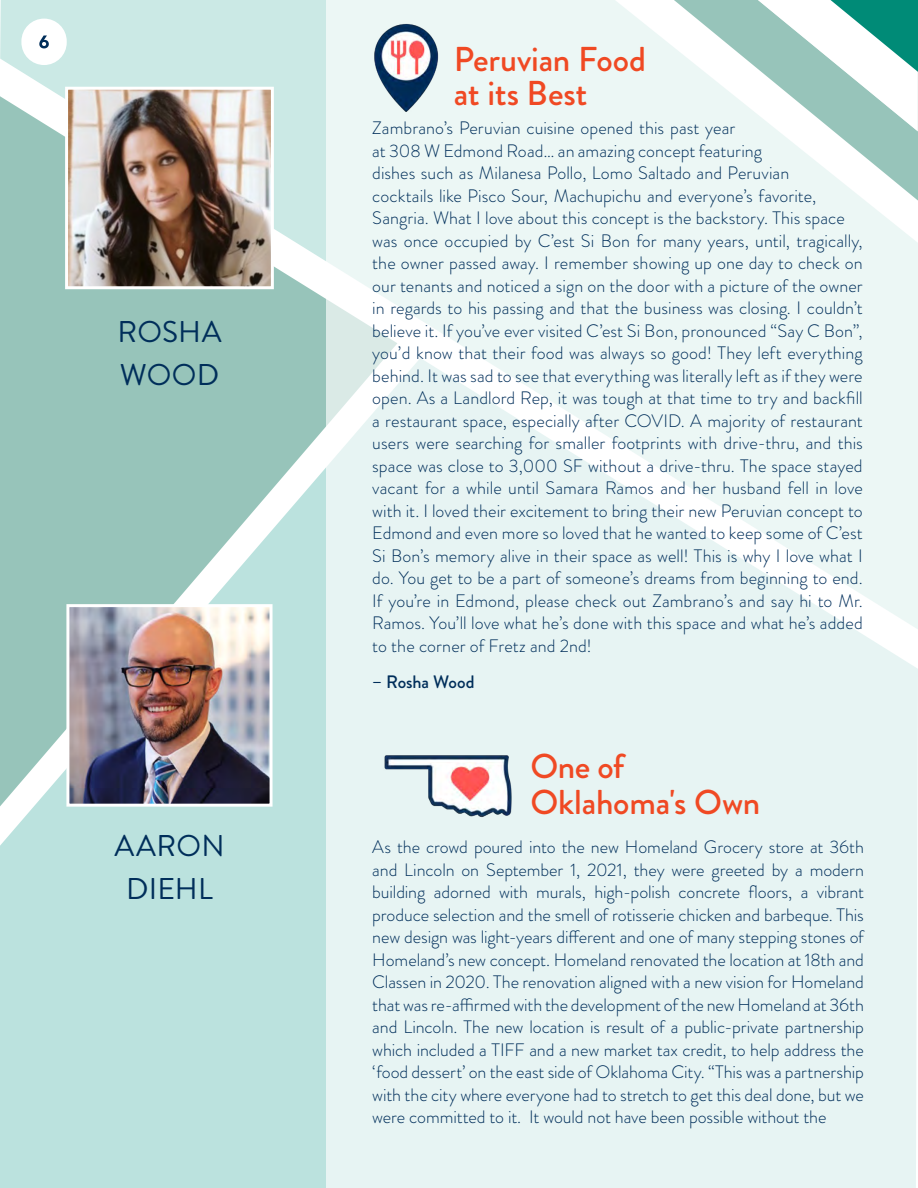
<style>
.page{position:relative;width:918px;height:1188px;background:#fff}
.page>*{position:absolute;margin:0;border:0;box-sizing:border-box;transform-origin:0 0}
.t1{font:500 34.5px/36px "Brandon Grotesque";letter-spacing:-.005em;color:#f04923}
.t2{font:30px/43.5px "Brandon Grotesque";letter-spacing:.01em;color:#002e5a}
.t3{font:300 18px/22.5px "Brandon Grotesque";letter-spacing:.005em;color:#002e5a;text-align:justify}
.t4{font:500 18px "Brandon Grotesque";letter-spacing:-.005em;color:#002e5a}
</style>
<div class="page">
<div style="left:0;top:668px;width:918px;height:520px;background:#bbe2de"></div>
<div style="left:0;top:0;width:918px;height:629px;background:#cbe9e5"></div>
<svg style="left:0;top:88px;width:326px;height:734px;background:#a7cfc7"></svg>
<div style="left:326px;top:0;width:591px;height:1188px;background:#e7f4f3"></div>
<svg style="left:780px;top:132px;width:138px;height:70px"></svg>
<svg style="left:664px;top:0;width:254px;height:132px"></svg>
<img style="left:69px;top:91px;width:201px;height:194px">
<div style="left:65px;top:87px;width:209px;height:202px;border:3px solid #fff"></div>
<img style="left:70px;top:608px;width:199px;height:195px">
<div style="left:66px;top:604px;width:207px;height:203px;border:3px solid #fff"></div>
<div style="left:21px;top:19px;width:46px;height:46px;background:#fff;border-radius:23px"></div>
<svg style="left:39px;top:35px;width:10px;height:13px"></svg>
<img style="left:384px;top:755px;width:128px;height:62px">
<img style="left:374px;top:24px;width:65px;height:88px">
<h2 class="t2" style="left:117px;top:310px;width:106px">ROSHA<br>WOOD</h2>
<h2 class="t2" style="left:114px;top:824px;width:112px;text-align:center">AARON<br>DIEHL</h2>
<h1 class="t1" style="left:454px;top:42px;width:194px;line-height:34.5px">Peruvian Food at its Best</h1>
<p class="t3" style="left:372px;top:117px;width:492px;text-align:left">Zambrano’s Peruvian cuisine opened this past year<br>at 308 W Edmond Road… an amazing concept featuring<br>dishes such as Milanesa Pollo, Lomo Saltado and Peruvian<br>cocktails like Pisco Sour, Machupichu and everyone’s favorite, Sangria. What I love about this concept is the backstory. This space was once occupied by C’est Si Bon for many years, until, tragically, the owner passed away. I remember showing up one day to check on our tenants and noticed a sign on the door with a picture of the owner in regards to his passing and that the business was closing. I couldn’t believe it. If you’ve ever visited C’est Si Bon, pronounced “Say C Bon”, you’d know that their food was always so good! They left everything behind. It was sad to see that everything was literally left as if they were open. As a Landlord Rep, it was tough at that time to try and backfill a restaurant space, especially after COVID. A majority of restaurant users were searching for smaller footprints with drive-thru, and this space was close to 3,000 SF without a drive-thru. The space stayed vacant for a while until Samara Ramos and her husband fell in love with it. I loved their excitement to bring their new Peruvian concept to Edmond and even more so loved that he wanted to keep some of C’est Si Bon’s memory alive in their space as well! This is why I love what I do. You get to be a part of someone’s dreams from beginning to end.<br>If you’re in Edmond, please check out Zambrano’s and say hi to Mr.<br>Ramos. You’ll love what he’s done with this space and what he’s added to the corner of Fretz and 2nd!</p>
<p class="t4" style="left:372px;top:669px;width:104px">– Rosha Wood</p>
<h1 class="t1" style="left:530px;top:749px;width:231px">One of<br>Oklahoma's Own</h1>
<p class="t3" style="left:372px;top:836px;width:493px">As the crowd poured into the new Homeland Grocery store at 36th and Lincoln on September 1, 2021, they were greeted by a modern building adorned with murals, high-polish concrete floors, a vibrant produce selection and the smell of rotisserie chicken and barbeque. This new design was light-years different and one of many stepping stones of Homeland’s new concept. Homeland renovated the location at 18th and Classen in 2020. The renovation aligned with a new vision for Homeland that was re-affirmed with the development of the new Homeland at 36th and Lincoln. The new location is result of a public-private partnership which included a TIFF and a new market tax credit, to help address the ‘food dessert’ on the east side of Oklahoma City. “This was a partnership with the city where everyone had to stretch to get this deal done, but we were committed to it. It would not have been possible without the</p>
</div>
